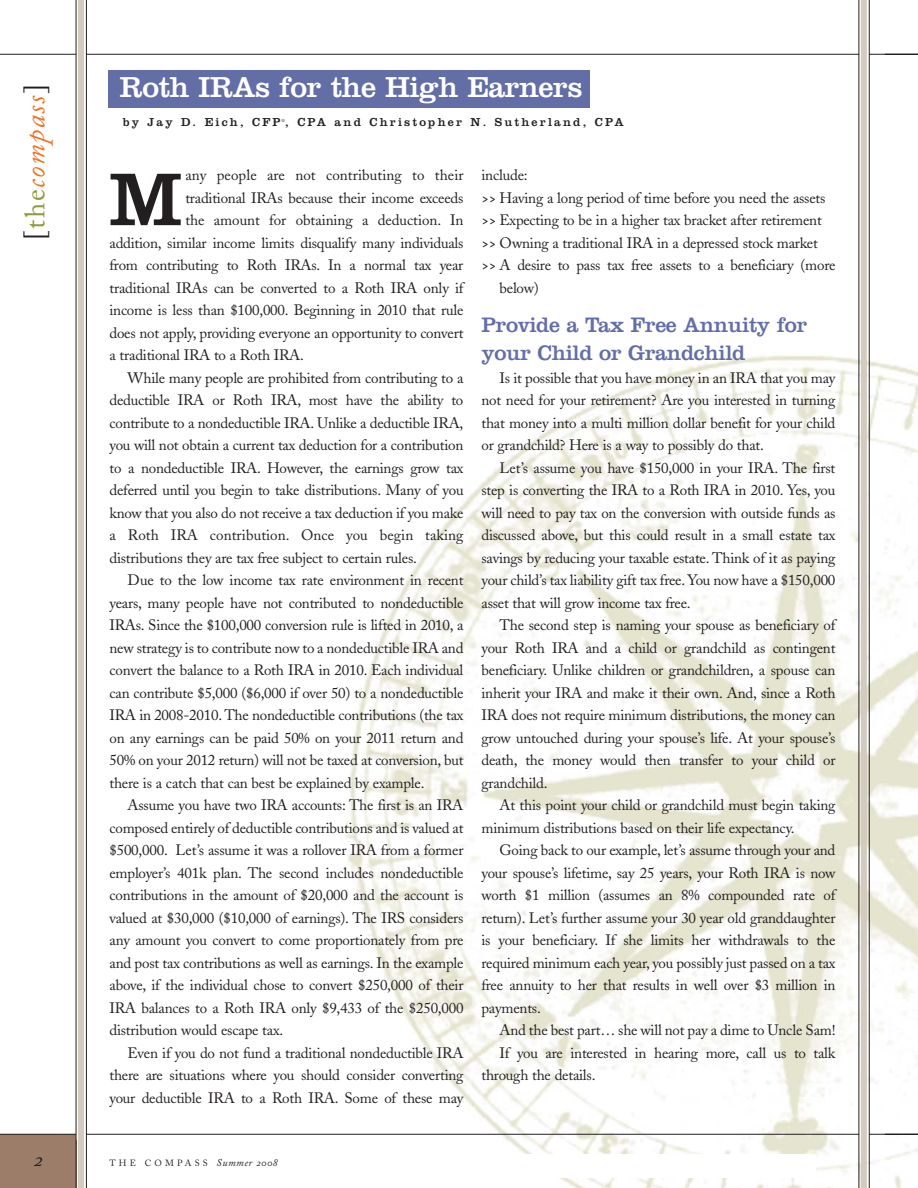
<style>
.page{position:relative;width:918px;height:1188px;background:#fff}
.page>*{position:absolute;margin:0;border:0;box-sizing:border-box;transform-origin:0 0}
.t1{font:77.55px "Clarendon";color:#231f20}
.t2{font:30px "Clarendon";letter-spacing:-.02em;color:#fff}
.t3{font:italic 28.05px "Adobe Caslon";letter-spacing:.06em;color:#f36f21}
.t4{font:21.75px/28.5px "Clarendon";letter-spacing:-.02em;color:#636ea6}
.t5{font:italic 21px "Adobe Caslon Exp";color:#231f20}
.t6{font:15px/22.5px "Adobe Caslon";letter-spacing:-.015em;color:#231f20;text-align:justify}
.t7{font:15px "Adobe Caslon";letter-spacing:.005em;color:#231f20}
.t8{font:12px "Clarendon";letter-spacing:.185em;color:#231f20}
.t9{font:9px "Adobe Caslon";letter-spacing:.35em;color:#231f20}
.t10{font:300 4.5px "Clarendon";color:#231f20}
.s1{font-style:normal;color:#231f20}
.s2{font-style:normal;color:#929b3d}
.s3{font-weight:600}
.s4{font-style:italic;font-size:10.5px}
.s5{font-family:"Adobe Caslon Exp";font-style:italic;font-size:10.5px}
</style>
<div class="page">
<img style="left:341px;top:319px;width:577px;height:869px">
<div style="left:0;top:1134px;width:76px;height:54px;background:#9c7d69"></div>
<hr style="left:0;top:1134px;width:918px;height:1px;background:#231f20">
<hr style="left:0;top:54px;width:918px;height:1px;background:#231f20">
<div style="left:76px;top:51px;width:10px;height:9px;background:#fff"></div>
<div style="left:76px;top:1131px;width:10px;height:9px;background:#fff"></div>
<div style="left:859px;top:1131px;width:10px;height:9px;background:#fff"></div>
<div style="left:859px;top:51px;width:10px;height:9px;background:#fff"></div>
<div style="left:861px;top:0;width:6px;height:1188px;background:#d2cbbe"></div>
<hr style="left:859px;top:0;width:1px;height:1188px;background:#231f20">
<hr style="left:869px;top:0;width:1px;height:1188px;background:#231f20">
<div style="left:78px;top:0;width:6px;height:1188px;background:#d2cbbe"></div>
<hr style="left:76px;top:0;width:1px;height:1188px;background:#231f20">
<hr style="left:86px;top:0;width:1px;height:1188px;background:#231f20">
<div style="left:108px;top:1154px;width:707px;height:24px;background:#fff"></div>
<div style="left:108px;top:70px;width:482px;height:38px;background:#636ea6"></div>
<h3 class="t3" style="left:24px;top:240px;width:158px;rotate:-90deg"><span class="s1">[</span><span class="s2">the</span>compass<span class="s1">]</span></h3>
<h2 class="t2" style="left:120px;top:77px;width:464px">Roth IRAs for the High Earners</h2>
<p class="t8" style="left:123px;top:118px;width:502px">by Jay D. Eich, CFP , CPA and Christopher N. Sutherland, CPA</p>
<p class="t10" style="left:281px;top:119px;width:5px">®</p>
<h1 class="t1" style="left:109px;top:172px;width:75px">M</h1>
<p class="t7" style="left:185px;top:169px;width:280px">any people are not contributing to their</p>
<p class="t6" style="left:481px;top:166px;width:48px">include:</p>
<p class="t6" style="left:481px;top:188px;width:345px"><span class="s3">&gt;&gt;</span> Having a long period of time before you need the assets</p>
<p class="t6" style="left:481px;top:211px;width:342px"><span class="s3">&gt;&gt;</span> Expecting to be in a higher tax bracket after retirement</p>
<p class="t6" style="left:481px;top:233px;width:338px"><span class="s3">&gt;&gt;</span> Owning a traditional IRA in a depressed stock market</p>
<p class="t6" style="left:481px;top:256px;width:355px"><span class="s3">&gt;&gt;</span> A desire to pass tax free assets to a beneficiary (more</p>
<p class="t6" style="left:500px;top:278px;width:41px">below)</p>
<h3 class="t4" style="left:481px;top:312px;width:327px">Provide a Tax Free Annuity for your Child or Grandchild</h3>
<p class="t6" style="left:481px;top:368px;width:355px;text-indent:18px">Is it possible that you have money in an IRA that you may not need for your retirement? Are you interested in turning that money into a multi million dollar benefit for your child or grandchild? Here is a way to possibly do that.</p>
<p class="t6" style="left:481px;top:458px;width:356px;text-indent:18px">Let’s assume you have $150,000 in your IRA. The first step is converting the IRA to a Roth IRA in 2010. Yes, you will need to pay tax on the conversion with outside funds as discussed above, but this could result in a small estate tax savings by reducing your taxable estate. Think of it as paying your child’s tax liability gift tax free. You now have a $150,000 asset that will grow income tax free.</p>
<p class="t6" style="left:481px;top:616px;width:356px;text-indent:18px">The second step is naming your spouse as beneficiary of your Roth IRA and a child or grandchild as contingent beneficiary. Unlike children or grandchildren, a spouse can inherit your IRA and make it their own. And, since a Roth IRA does not require minimum distributions, the money can grow untouched during your spouse’s life. At your spouse’s death, the money would then transfer to your child or grandchild.</p>
<p class="t6" style="left:481px;top:796px;width:355px;text-indent:18px">At this point your child or grandchild must begin taking minimum distributions based on their life expectancy.</p>
<p class="t6" style="left:481px;top:841px;width:355px;text-indent:18px">Going back to our example, let’s assume through your and your spouse’s lifetime, say 25 years, your Roth IRA is now worth $1 million (assumes an 8% compounded rate of return). Let’s further assume your 30 year old granddaughter is your beneficiary. If she limits her withdrawals to the required minimum each year, you possibly just passed on a tax free annuity to her that results in well over $3 million in payments.</p>
<p class="t6" style="left:500px;top:1021px;width:338px">And the best part… she will not pay a dime to Uncle Sam!</p>
<p class="t6" style="left:500px;top:1043px;width:337px">If you are interested in hearing more, call us to talk</p>
<p class="t6" style="left:481px;top:1066px;width:116px">through the details.</p>
<p class="t6" style="left:185px;top:188px;width:280px">traditional IRAs because their income exceeds</p>
<p class="t6" style="left:185px;top:211px;width:280px">the amount for obtaining a deduction. In</p>
<p class="t6" style="left:109px;top:233px;width:356px">addition, similar income limits disqualify many individuals</p>
<p class="t6" style="left:109px;top:256px;width:355px">from contributing to Roth IRAs. In a normal tax year</p>
<p class="t6" style="left:109px;top:278px;width:356px">traditional IRAs can be converted to a Roth IRA only if</p>
<p class="t6" style="left:109px;top:301px;width:356px">income is less than $100,000. Beginning in 2010 that rule</p>
<p class="t6" style="left:109px;top:323px;width:356px">does not apply, providing everyone an opportunity to convert</p>
<p class="t6" style="left:109px;top:346px;width:196px">a traditional IRA to a Roth IRA.</p>
<p class="t6" style="left:128px;top:368px;width:337px">While many people are prohibited from contributing to a</p>
<p class="t6" style="left:109px;top:391px;width:355px">deductible IRA or Roth IRA, most have the ability to</p>
<p class="t6" style="left:109px;top:413px;width:355px">contribute to a nondeductible IRA. Unlike a deductible IRA,</p>
<p class="t6" style="left:109px;top:436px;width:355px">you will not obtain a current tax deduction for a contribution</p>
<p class="t6" style="left:109px;top:458px;width:355px">to a nondeductible IRA. However, the earnings grow tax</p>
<p class="t6" style="left:109px;top:481px;width:356px">deferred until you begin to take distributions. Many of you</p>
<p class="t6" style="left:109px;top:503px;width:356px">know that you also do not receive a tax deduction if you make</p>
<p class="t7" style="left:109px;top:529px;width:356px">a Roth IRA contribution. Once you begin taking</p>
<p class="t6" style="left:109px;top:548px;width:309px">distributions they are tax free subject to certain rules.</p>
<p class="t6" style="left:128px;top:571px;width:337px">Due to the low income tax rate environment in recent</p>
<p class="t6" style="left:109px;top:593px;width:355px">years, many people have not contributed to nondeductible</p>
<p class="t6" style="left:109px;top:616px;width:355px">IRAs. Since the $100,000 conversion rule is lifted in 2010, a</p>
<p class="t6" style="left:109px;top:638px;width:356px">new strategy is to contribute now to a nondeductible IRA and</p>
<p class="t6" style="left:109px;top:661px;width:355px">convert the balance to a Roth IRA in 2010. Each individual</p>
<p class="t6" style="left:109px;top:683px;width:356px">can contribute $5,000 ($6,000 if over 50) to a nondeductible</p>
<p class="t6" style="left:109px;top:706px;width:355px">IRA in 2008-2010. The nondeductible contributions (the tax</p>
<p class="t6" style="left:109px;top:728px;width:356px">on any earnings can be paid 50% on your 2011 return and</p>
<p class="t6" style="left:109px;top:751px;width:356px">50% on your 2012 return) will not be taxed at conversion, but</p>
<p class="t6" style="left:109px;top:773px;width:317px">there is a catch that can best be explained by example.</p>
<p class="t6" style="left:128px;top:796px;width:337px">Assume you have two IRA accounts: The first is an IRA</p>
<p class="t6" style="left:109px;top:818px;width:356px">composed entirely of deductible contributions and is valued at</p>
<p class="t6" style="left:109px;top:841px;width:355px">$500,000. Let’s assume it was a rollover IRA from a former</p>
<p class="t6" style="left:109px;top:863px;width:356px">employer’s 401k plan. The second includes nondeductible</p>
<p class="t6" style="left:109px;top:886px;width:356px">contributions in the amount of $20,000 and the account is</p>
<p class="t6" style="left:109px;top:908px;width:355px">valued at $30,000 ($10,000 of earnings). The IRS considers</p>
<p class="t6" style="left:109px;top:931px;width:356px">any amount you convert to come proportionately from pre</p>
<p class="t6" style="left:109px;top:953px;width:356px">and post tax contributions as well as earnings. In the example</p>
<p class="t6" style="left:109px;top:976px;width:356px">above, if the individual chose to convert $250,000 of their</p>
<p class="t6" style="left:109px;top:998px;width:356px">IRA balances to a Roth IRA only $9,433 of the $250,000</p>
<p class="t6" style="left:109px;top:1021px;width:175px">distribution would escape tax.</p>
<p class="t6" style="left:128px;top:1043px;width:337px">Even if you do not fund a traditional nondeductible IRA</p>
<p class="t6" style="left:109px;top:1066px;width:356px">there are situations where you should consider converting</p>
<p class="t6" style="left:109px;top:1088px;width:355px">your deductible IRA to a Roth IRA. Some of these may</p>
<h3 class="t5" style="left:34px;top:1151px;width:10px">2</h3>
<p class="t9" style="left:110px;top:1160px;width:170px">THE COMPASS <span class="s4">Summer</span><span class="s5">2008</span></p>
</div>
